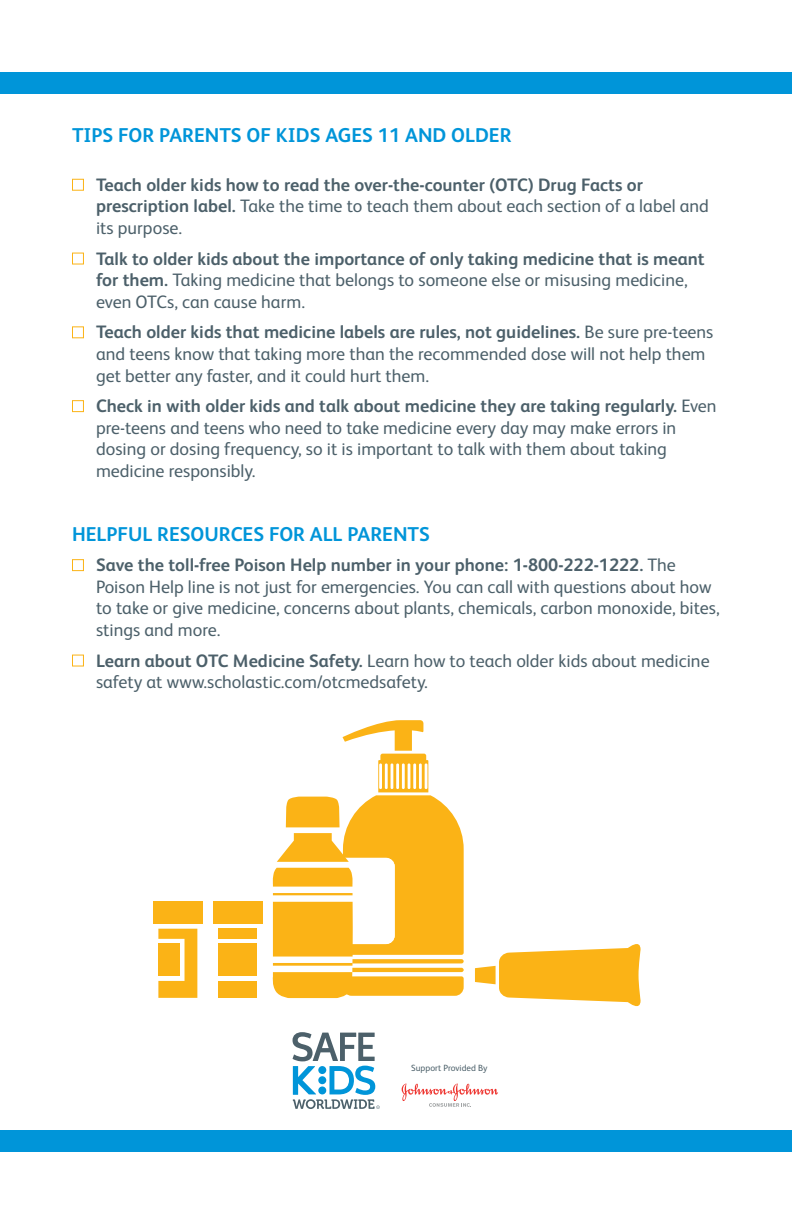
<style>
.page{position:relative;width:792px;height:1224px;background:#fff}
.page>*{position:absolute;margin:0;border:0;box-sizing:border-box;transform-origin:0 0}
.body{font:700 20px "FS Albert Pro";color:#0095d9}
.body-2{font:18px/21.6px "FS Albert Pro";color:#4c606a}
.body-3{font:700 18px/21.6px "FS Albert Pro";color:#4c606a}
.List_Paragraph{font:9px "FS Albert Pro";color:#4c606a}
.s1{font-weight:400}
.s2{font-weight:700}
</style>
<div class="page">
<div style="left:0;top:72px;width:792px;height:22px;background:#0095d9"></div>
<div style="left:0;top:1130px;width:792px;height:22px;background:#0095d9"></div>
<div style="left:72px;top:179px;width:12px;height:12px;border:1px solid #fbb316"></div>
<div style="left:72px;top:253px;width:12px;height:12px;border:1px solid #fbb316"></div>
<div style="left:72px;top:326px;width:12px;height:12px;border:1px solid #fbb316"></div>
<div style="left:72px;top:400px;width:12px;height:12px;border:1px solid #fbb316"></div>
<div style="left:72px;top:559px;width:12px;height:12px;border:1px solid #fbb316"></div>
<div style="left:72px;top:655px;width:12px;height:12px;border:1px solid #fbb316"></div>
<div style="left:154px;top:901px;width:49px;height:23px;background:#fbb316"></div>
<svg style="left:158px;top:929px;width:39px;height:69px;background:#fbbe39"></svg>
<div style="left:213px;top:901px;width:50px;height:23px;background:#fbb316"></div>
<div style="left:218px;top:944px;width:39px;height:32px;background:#fbb316"></div>
<div style="left:218px;top:981px;width:39px;height:17px;background:#fbb316"></div>
<div style="left:218px;top:929px;width:39px;height:10px;background:#fbb316"></div>
<svg style="left:272px;top:720px;width:192px;height:278px"></svg>
<svg style="left:475px;top:944px;width:166px;height:63px"></svg>
<svg style="left:293px;top:1032px;width:87px;height:77px"></svg>
<svg style="left:402px;top:1084px;width:96px;height:23px"></svg>
<p class="body" style="left:72px;top:121px;width:441px">TIPS FOR PARENTS OF KIDS AGES 11 AND OLDER</p>
<p class="body-3" style="left:96px;top:173px;width:614px">Teach older kids how to read the over-the-counter (OTC) Drug Facts or prescription label. <span class="s1">Take the time to teach them about each section of a label and its purpose.</span></p>
<p class="body-2" style="left:96px;top:246px;width:610px"><span class="s2">Talk to older kids about the importance of only taking medicine that is meant for them.</span> Taking medicine that belongs to someone else or misusing medicine, even OTCs, can cause harm.</p>
<p class="body-2" style="left:96px;top:320px;width:619px"><span class="s2">Teach older kids that medicine labels are rules, not guidelines.</span> Be sure pre-teens and teens know that taking more than the recommended dose will not help them get better any faster, and it could hurt them.</p>
<p class="body-2" style="left:96px;top:394px;width:622px"><span class="s2">Check in with older kids and talk about medicine they are taking regularly.</span> Even pre-teens and teens who need to take medicine every day may make errors in dosing or dosing frequency, so it is important to talk with them about taking medicine responsibly.</p>
<p class="body" style="left:72px;top:520px;width:359px">HELPFUL RESOURCES FOR ALL PARENTS</p>
<p class="body-2" style="left:96px;top:553px;width:625px"><span class="s2">Save the toll-free Poison Help number in your phone: 1-800-222-1222.</span> The Poison Help line is not just for emergencies. You can call with questions about how to take or give medicine, concerns about plants, chemicals, carbon monoxide, bites, stings and more.</p>
<p class="body-2" style="left:96px;top:648px;width:615px"><span class="s2">Learn about OTC Medicine Safety.</span> Learn how to teach older kids about medicine safety at www.scholastic.com/otcmedsafety.</p>
<p class="List_Paragraph" style="left:411px;top:1062px;width:78px">Support Provided By</p>
</div>
